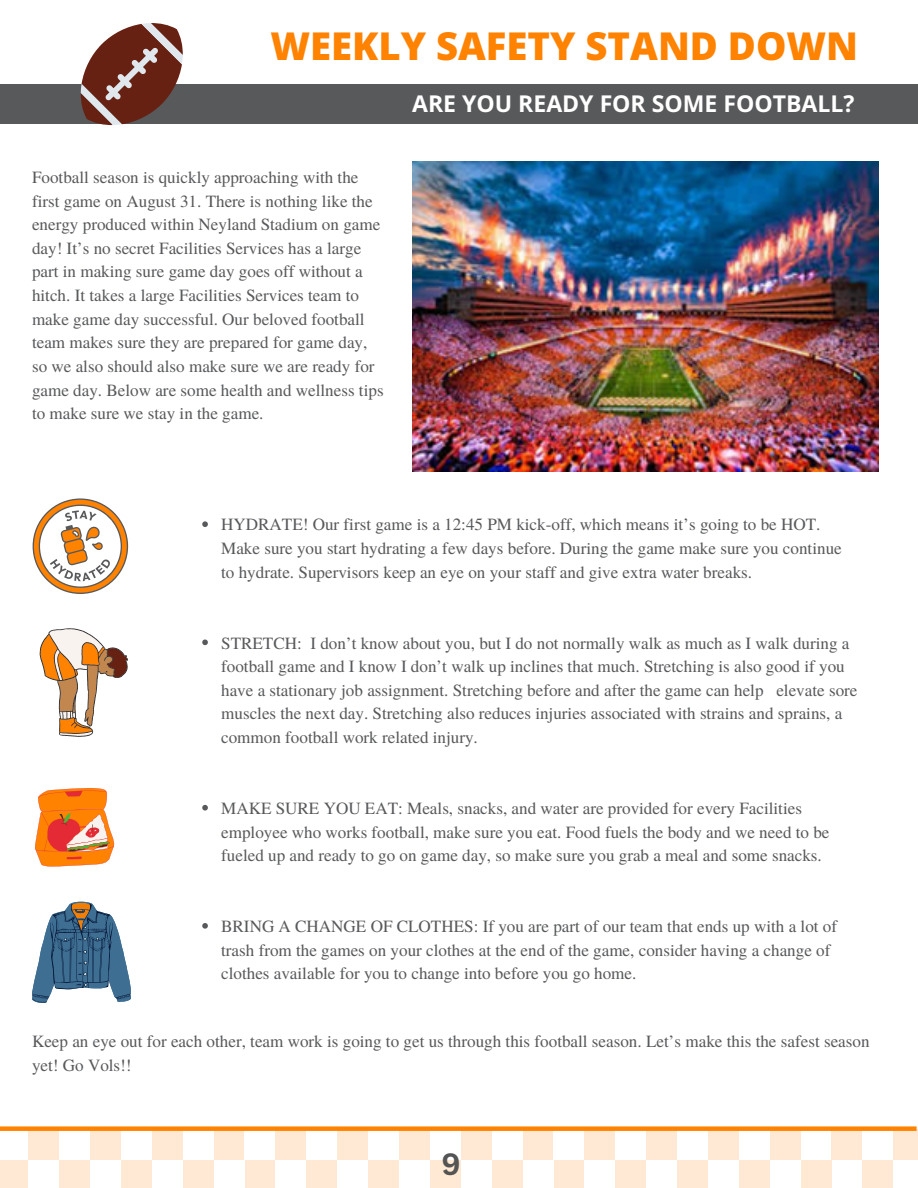
<style>
.page{position:relative;width:918px;height:1188px;background:#fff}
.page>*{position:absolute;margin:0;border:0;box-sizing:border-box;transform-origin:0 0}
.t1{font:800 38.25px "Open Sans";color:#ff8200}
.t2{font:700 30px "Canva Sans";color:#545454}
.t3{font:700 23.1px "Open Sans";color:#fff}
.t4{font:17.1px/23.7px "Te X Gyre Termes";color:#58595b}
</style>
<div class="page">
<div style="left:0;top:84px;width:918px;height:40px;background:#58595b"></div>
<div style="left:461px;top:1129px;width:31px;height:31px;background:#ffe9d4"></div>
<div style="left:523px;top:1129px;width:30px;height:31px;background:#ffe9d4"></div>
<div style="left:584px;top:1129px;width:31px;height:31px;background:#ffe9d4"></div>
<div style="left:646px;top:1129px;width:31px;height:31px;background:#ffe9d4"></div>
<div style="left:615px;top:1160px;width:31px;height:28px;background:#ffe9d4"></div>
<div style="left:553px;top:1160px;width:31px;height:28px;background:#ffe9d4"></div>
<div style="left:492px;top:1160px;width:31px;height:28px;background:#ffe9d4"></div>
<div style="left:430px;top:1160px;width:31px;height:28px;background:#ffe9d4"></div>
<div style="left:708px;top:1129px;width:31px;height:31px;background:#ffe9d4"></div>
<div style="left:770px;top:1129px;width:31px;height:31px;background:#ffe9d4"></div>
<div style="left:832px;top:1129px;width:30px;height:31px;background:#ffe9d4"></div>
<div style="left:893px;top:1129px;width:25px;height:31px;background:#ffe9d4"></div>
<div style="left:862px;top:1160px;width:31px;height:28px;background:#ffe9d4"></div>
<div style="left:801px;top:1160px;width:31px;height:28px;background:#ffe9d4"></div>
<div style="left:739px;top:1160px;width:31px;height:28px;background:#ffe9d4"></div>
<div style="left:677px;top:1160px;width:31px;height:28px;background:#ffe9d4"></div>
<div style="left:214px;top:1129px;width:31px;height:31px;background:#ffe9d4"></div>
<div style="left:275px;top:1129px;width:31px;height:31px;background:#ffe9d4"></div>
<div style="left:337px;top:1129px;width:31px;height:31px;background:#ffe9d4"></div>
<div style="left:399px;top:1129px;width:31px;height:31px;background:#ffe9d4"></div>
<div style="left:368px;top:1160px;width:31px;height:28px;background:#ffe9d4"></div>
<div style="left:306px;top:1160px;width:31px;height:28px;background:#ffe9d4"></div>
<div style="left:245px;top:1160px;width:30px;height:28px;background:#ffe9d4"></div>
<div style="left:183px;top:1160px;width:31px;height:28px;background:#ffe9d4"></div>
<div style="left:28px;top:1129px;width:31px;height:31px;background:#ffe9d4"></div>
<div style="left:90px;top:1129px;width:31px;height:31px;background:#ffe9d4"></div>
<div style="left:152px;top:1129px;width:31px;height:31px;background:#ffe9d4"></div>
<div style="left:121px;top:1160px;width:31px;height:28px;background:#ffe9d4"></div>
<div style="left:59px;top:1160px;width:31px;height:28px;background:#ffe9d4"></div>
<div style="left:0;top:1160px;width:28px;height:28px;background:#ffe9d4"></div>
<div style="left:0;top:1126px;width:917px;height:5px;background:#ff8200"></div>
<svg style="left:81px;top:23px;width:102px;height:102px"></svg>
<img style="left:412px;top:161px;width:467px;height:311px">
<svg style="left:33px;top:498px;width:95px;height:96px"></svg>
<svg style="left:40px;top:628px;width:88px;height:109px"></svg>
<svg style="left:35px;top:788px;width:79px;height:78px"></svg>
<svg style="left:32px;top:902px;width:99px;height:101px"></svg>
<svg style="left:202px;top:521px;width:6px;height:6px"></svg>
<svg style="left:202px;top:640px;width:6px;height:5px"></svg>
<svg style="left:202px;top:805px;width:6px;height:6px"></svg>
<svg style="left:202px;top:923px;width:6px;height:6px"></svg>
<p class="t1" style="left:270px;top:19px;width:589px">WEEKLY SAFETY STAND DOWN</p>
<p class="t4" style="left:32px;top:164px;width:353px">Football season is quickly approaching with the first game on August 31. There is nothing like the energy produced within Neyland Stadium on game day! It’s no secret Facilities Services has a large part in making sure game day goes off without a hitch. It takes a large Facilities Services team to make game day successful. Our beloved football team makes sure they are prepared for game day, so we also should also make sure we are ready for game day. Below are some health and wellness tips to make sure we stay in the game.</p>
<p class="t3" style="left:412px;top:87px;width:444px">ARE YOU READY FOR SOME FOOTBALL?</p>
<h1 class="t4" style="left:221px;top:512px;width:622px">HYDRATE! Our first game is a 12:45 PM kick-off, which means it’s going to be HOT.<br>Make sure you start hydrating a few days before. During the game make sure you continue to hydrate. Supervisors keep an eye on your staff and give extra water breaks.</h1>
<h2 class="t4" style="left:221px;top:630px;width:638px">STRETCH: I don’t know about you, but I do not normally walk as much as I walk during a football game and I know I don’t walk up inclines that much. Stretching is also good if you have a stationary job assignment. Stretching before and after the game can help elevate sore muscles the next day. Stretching also reduces injuries associated with strains and sprains, a common football work related injury.</h2>
<p class="t4" style="left:221px;top:795px;width:610px">MAKE SURE YOU EAT: Meals, snacks, and water are provided for every Facilities employee who works football, make sure you eat. Food fuels the body and we need to be fueled up and ready to go on game day, so make sure you grab a meal and some snacks.</p>
<p class="t4" style="left:221px;top:914px;width:617px">BRING A CHANGE OF CLOTHES: If you are part of our team that ends up with a lot of trash from the games on your clothes at the end of the game, consider having a change of clothes available for you to change into before you go home.</p>
<p class="t4" style="left:32px;top:1029px;width:839px">Keep an eye out for each other, team work is going to get us through this football season. Let’s make this the safest season yet! Go Vols!!</p>
<p class="t2" style="left:441px;top:1143px;width:21px">9</p>
</div>
